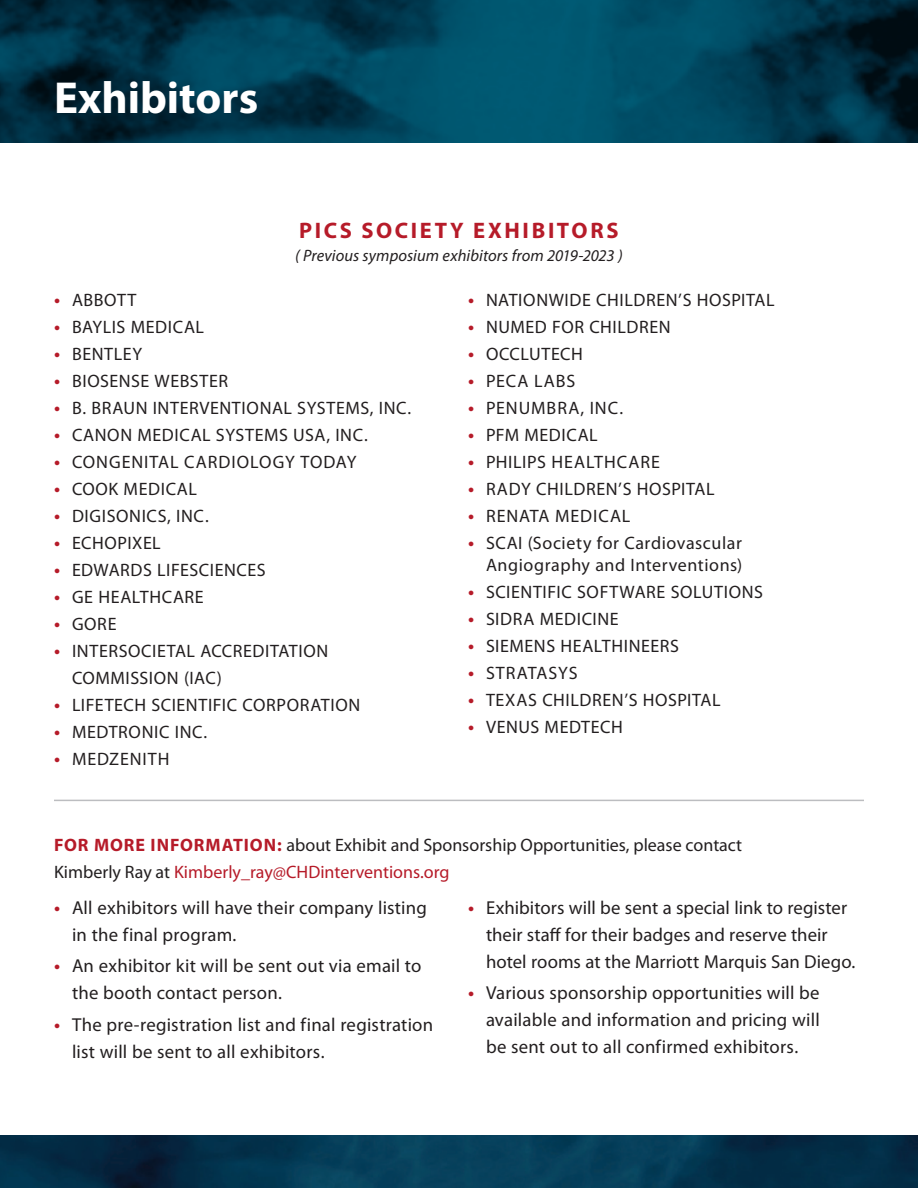
<style>
.page{position:relative;width:918px;height:1188px;background:#fff}
.page>*{position:absolute;margin:0;border:0;box-sizing:border-box;transform-origin:0 0}
.A_Head{font:700 45px "Myriad Pro";color:#fff}
.Exhibitor_Regist_Head{font:700 22.5px "Myriad Pro";letter-spacing:.12em;color:#b61b29}
.Bullet_Text{font:18.75px/27px "Myriad Pro";letter-spacing:.01em;color:#231f20}
.Exhibitor_Names{font:18px/27px "Myriad Pro";letter-spacing:.03em;color:#231f20}
.Exhibitor_Names-2{font:18px/27px "Myriad Pro";color:#231f20}
.Exhibitor_Names-3{font:18px "Myriad Pro";letter-spacing:.055em;color:#231f20}
.Exhibitor_Names-4{font:18px "Myriad Pro";letter-spacing:.05em;color:#231f20}
.Exhibitor_Regist_Head-2{font:italic 16.5px "Myriad Pro";letter-spacing:.005em;color:#231f20}
.s1{font-weight:600;font-size:19.5px;color:#b61b29}
.s2{font-weight:700;color:#b61b29}
.s3{color:#b61b29}
</style>
<div class="page">
<img style="left:0;top:0;width:918px;height:143px">
<hr style="left:54px;top:800px;width:810px;height:1px;background:#bcbdc0">
<img style="left:0;top:1136px;width:918px;height:52px">
<p class="A_Head" style="left:54px;top:69px;width:206px">Exhibitors</p>
<p class="Exhibitor_Regist_Head" style="left:299px;top:216px;width:321px">PICS SOCIETY EXHIBITORS</p>
<p class="Exhibitor_Regist_Head-2" style="left:295px;top:245px;width:329px">( Previous symposium exhibitors from 2019-2023 )</p>
<p class="Exhibitor_Names" style="left:54px;top:286px;width:84px"><span class="s1">•</span> ABBOTT</p>
<p class="Exhibitor_Names" style="left:54px;top:313px;width:152px"><span class="s1">•</span> BAYLIS MEDICAL</p>
<p class="Exhibitor_Names" style="left:54px;top:340px;width:90px"><span class="s1">•</span> BENTLEY</p>
<p class="Exhibitor_Names" style="left:54px;top:367px;width:176px"><span class="s1">•</span> BIOSENSE WEBSTER</p>
<p class="Exhibitor_Names" style="left:54px;top:394px;width:359px"><span class="s1">•</span> B. BRAUN INTERVENTIONAL SYSTEMS, INC.</p>
<p class="Exhibitor_Names" style="left:54px;top:421px;width:315px"><span class="s1">•</span> CANON MEDICAL SYSTEMS USA, INC.</p>
<p class="Exhibitor_Names-3" style="left:54px;top:451px;width:304px"><span class="s1">•</span> CONGENITAL CARDIOLOGY TODAY</p>
<p class="Exhibitor_Names" style="left:54px;top:475px;width:144px"><span class="s1">•</span> COOK MEDICAL</p>
<p class="Exhibitor_Names" style="left:54px;top:502px;width:156px"><span class="s1">•</span> DIGISONICS, INC.</p>
<p class="Exhibitor_Names" style="left:54px;top:529px;width:108px"><span class="s1">•</span> ECHOPIXEL</p>
<p class="Exhibitor_Names" style="left:54px;top:556px;width:213px"><span class="s1">•</span> EDWARDS LIFESCIENCES</p>
<p class="Exhibitor_Names" style="left:54px;top:583px;width:151px"><span class="s1">•</span> GE HEALTHCARE</p>
<p class="Exhibitor_Names" style="left:54px;top:610px;width:64px"><span class="s1">•</span> GORE</p>
<p class="Exhibitor_Names" style="left:72px;top:637px;width:258px;text-indent:-18px"><span class="s1">•</span> INTERSOCIETAL ACCREDITATION<br>COMMISSION (IAC)</p>
<p class="Exhibitor_Names" style="left:54px;top:691px;width:308px"><span class="s1">•</span> LIFETECH SCIENTIFIC CORPORATION</p>
<p class="Exhibitor_Names" style="left:54px;top:718px;width:155px"><span class="s1">•</span> MEDTRONIC INC.</p>
<p class="Exhibitor_Names-4" style="left:54px;top:748px;width:117px"><span class="s1">•</span> MEDZENITH</p>
<p class="Exhibitor_Names" style="left:468px;top:286px;width:308px"><span class="s1">•</span> NATIONWIDE CHILDREN’S HOSPITAL</p>
<p class="Exhibitor_Names" style="left:468px;top:313px;width:204px"><span class="s1">•</span> NUMED FOR CHILDREN</p>
<p class="Exhibitor_Names" style="left:468px;top:340px;width:116px"><span class="s1">•</span> OCCLUTECH</p>
<p class="Exhibitor_Names" style="left:468px;top:367px;width:109px"><span class="s1">•</span> PECA LABS</p>
<p class="Exhibitor_Names-3" style="left:468px;top:397px;width:157px"><span class="s1">•</span> PENUMBRA, INC.</p>
<p class="Exhibitor_Names" style="left:468px;top:421px;width:131px"><span class="s1">•</span> PFM MEDICAL</p>
<p class="Exhibitor_Names" style="left:468px;top:448px;width:194px"><span class="s1">•</span> PHILIPS HEALTHCARE</p>
<p class="Exhibitor_Names" style="left:468px;top:475px;width:248px"><span class="s1">•</span> RADY CHILDREN’S HOSPITAL</p>
<p class="Exhibitor_Names" style="left:468px;top:502px;width:164px"><span class="s1">•</span> RENATA MEDICAL</p>
<p class="Exhibitor_Names" style="left:468px;top:531px;width:276px;line-height:22.5px;text-align:right"><span class="s1">•</span> SCAI (Society for Cardiovascular<br>Angiography and Interventions)</p>
<p class="Exhibitor_Names" style="left:468px;top:579px;width:297px"><span class="s1">•</span> SCIENTIFIC SOFTWARE SOLUTIONS</p>
<p class="Exhibitor_Names" style="left:468px;top:606px;width:152px"><span class="s1">•</span> SIDRA MEDICINE</p>
<p class="Exhibitor_Names" style="left:468px;top:633px;width:213px"><span class="s1">•</span> SIEMENS HEALTHINEERS</p>
<p class="Exhibitor_Names-3" style="left:468px;top:662px;width:111px"><span class="s1">•</span> STRATASYS</p>
<p class="Exhibitor_Names" style="left:468px;top:687px;width:254px"><span class="s1">•</span> TEXAS CHILDREN’S HOSPITAL</p>
<p class="Exhibitor_Names" style="left:468px;top:714px;width:156px"><span class="s1">•</span> VENUS MEDTECH</p>
<p class="Exhibitor_Names-2" style="left:54px;top:831px;width:690px"><span class="s2">FOR MORE INFORMATION:</span> about Exhibit and Sponsorship Opportunities, please contact<br>Kimberly Ray at <span class="s3">Kimberly_ray@CHDinterventions.org</span></p>
<p class="Bullet_Text" style="left:72px;top:894px;width:357px;text-indent:-18px"><span class="s1">•</span> All exhibitors will have their company listing in the final program.</p>
<p class="Bullet_Text" style="left:72px;top:952px;width:351px;text-indent:-18px"><span class="s1">•</span> An exhibitor kit will be sent out via email to the booth contact person.</p>
<p class="Bullet_Text" style="left:72px;top:1011px;width:363px;text-indent:-18px"><span class="s1">•</span> The pre-registration list and final registration list will be sent to all exhibitors.</p>
<p class="Bullet_Text" style="left:486px;top:894px;width:371px;text-indent:-18px"><span class="s1">•</span> Exhibitors will be sent a special link to register their staff for their badges and reserve their hotel rooms at the Marriott Marquis San Diego.</p>
<p class="Bullet_Text" style="left:486px;top:979px;width:335px;text-align:justify;text-indent:-18px"><span class="s1">•</span> Various sponsorship opportunities will be available and information and pricing will be sent out to all confirmed exhibitors.</p>
</div>
